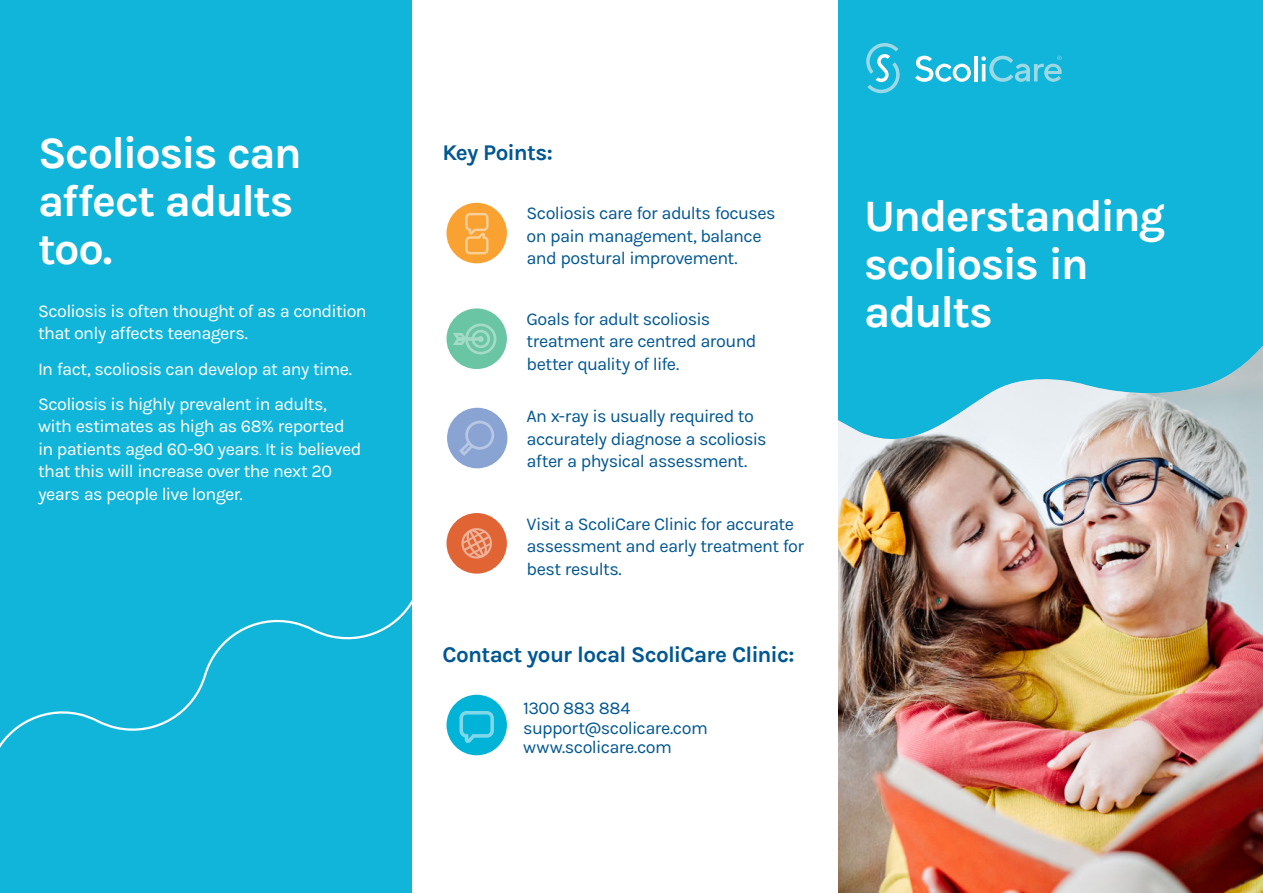
<style>
.page{position:relative;width:1263px;height:893px;background:#fff}
.page>*{position:absolute;margin:0;border:0;box-sizing:border-box;transform-origin:0 0}
.t1{font:700 45px/48px "Karla";letter-spacing:-.035em;color:#fff}
.t2{font:700 22.5px "Karla";letter-spacing:-.03em;color:#015793}
.t3{font:18px/22.5px "Karla";letter-spacing:-.035em;color:#015793}
.t4{font:18px/22.5px "Karla";letter-spacing:-.035em;color:#fff}
.s1{font-size:12px}
</style>
<div class="page">
<div style="left:0;top:0;width:412px;height:893px;background:#11b5d9"></div>
<svg style="left:0;top:600px;width:412px;height:148px"></svg>
<div style="left:838px;top:0;width:425px;height:623px;background:#11b5d9"></div>
<hr style="left:974px;top:56px;width:3px;height:25px;background:#fff">
<svg style="left:866px;top:43px;width:34px;height:50px"></svg>
<svg style="left:981px;top:56px;width:81px;height:26px"></svg>
<svg style="left:915px;top:56px;width:56px;height:26px"></svg>
<img style="left:838px;top:346px;width:425px;height:547px">
<div style="left:446px;top:203px;width:61px;height:60px;background:#f9a232;border-radius:50%"></div>
<svg style="left:465px;top:213px;width:23px;height:41px"></svg>
<div style="left:446px;top:308px;width:61px;height:61px;background:#69c5a3;border-radius:50%"></div>
<svg style="left:451px;top:322px;width:46px;height:34px"></svg>
<div style="left:446px;top:513px;width:61px;height:61px;background:#e06434;border-radius:50%"></div>
<svg style="left:461px;top:528px;width:31px;height:31px"></svg>
<div style="left:446px;top:695px;width:61px;height:60px;background:#00b3d7;border-radius:50%"></div>
<svg style="left:459px;top:711px;width:35px;height:32px"></svg>
<div style="left:447px;top:408px;width:60px;height:60px;background:#89a3d3;border-radius:50%"></div>
<svg style="left:459px;top:420px;width:35px;height:36px"></svg>
<h1 class="t1" style="left:38px;top:133px;width:265px">Scoliosis can affect adults too.</h1>
<p class="t4" style="left:38px;top:301px;width:330px">Scoliosis is often thought of as a condition that only affects teenagers.</p>
<p class="t4" style="left:38px;top:353px;width:316px;line-height:35.2px">In fact, scoliosis can develop at any time.<br>Scoliosis is highly prevalent in adults,</p>
<p class="t4" style="left:38px;top:417px;width:325px">with estimates as high as 68% reported in patients aged 60-90 years<span class="s1">.</span> It is believed that this will increase over the next 20 years as people live longer.</p>
<p class="t2" style="left:442px;top:144px;width:112px">Key Points:</p>
<p class="t3" style="left:527px;top:204px;width:250px">Scoliosis care for adults focuses on pain management, balance and postural improvement.</p>
<p class="t3" style="left:527px;top:309px;width:232px">Goals for adult scoliosis treatment are centred around better quality of life.</p>
<p class="t3" style="left:526px;top:407px;width:242px">An x-ray is usually required to accurately diagnose a scoliosis after a physical assessment.</p>
<p class="t3" style="left:526px;top:514px;width:279px">Visit a ScoliCare Clinic for accurate assessment and early treatment for best results.</p>
<p class="t2" style="left:442px;top:646px;width:354px">Contact your local ScoliCare Clinic:</p>
<p class="t3" style="left:523px;top:700px;width:186px;line-height:19.5px">1300 883 884 support@scolicare.com www.scolicare.com</p>
<h1 class="t1" style="left:864px;top:197px;width:303px">Understanding scoliosis in adults</h1>
</div>
